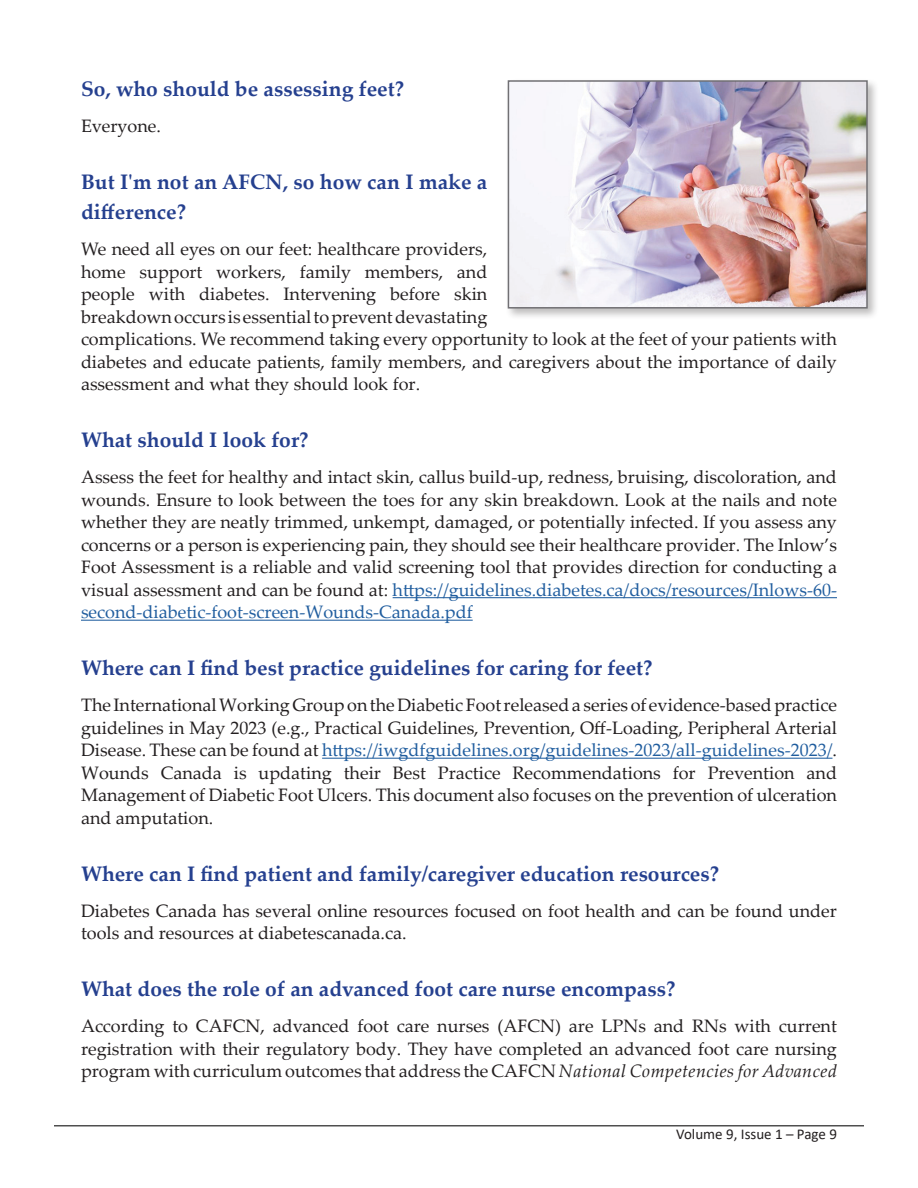
<style>
.page{position:relative;width:918px;height:1188px;background:#fff}
.page>*{position:absolute;margin:0;border:0;box-sizing:border-box;transform-origin:0 0}
.Blue_Heading{font:700 21px/30px "Palatino Linotype";color:#25408f}
.body{font:18px/22.5px "Palatino Linotype";color:#231f20;text-align:justify}
.t1{font:15px "Calibri";color:#231f20}
.s1{color:#215e9f}
.s2{font-style:italic}
</style>
<div class="page">
<hr style="left:54px;top:1125px;width:810px;height:1px;background:#4f4f4f">
<hr style="left:393px;top:597px;width:444px;height:1px;background:#215e9f">
<hr style="left:81px;top:620px;width:392px;height:1px;background:#215e9f">
<hr style="left:322px;top:758px;width:510px;height:1px;background:#215e9f">
<div style="left:505px;top:78px;width:375px;height:242px;background:#231f20;opacity:.3"></div>
<img style="left:511px;top:83px;width:354px;height:223px">
<div style="left:508px;top:80px;width:360px;height:229px;border:2px solid #717074"></div>
<p class="Blue_Heading" style="left:81px;top:73px;width:325px">So, who should be assessing feet?</p>
<p class="body" style="left:81px;top:114px;width:82px">Everyone.</p>
<p class="Blue_Heading" style="left:81px;top:166px;width:408px">But I'm not an AFCN, so how can I make a difference?</p>
<p class="body" style="left:81px;top:237px;width:757px;text-align:left">We need all eyes on our feet: healthcare providers,<br>home support workers, family members, and<br>people with diabetes. Intervening before skin<br>breakdown occurs is essential to prevent devastating<br>complications. We recommend taking every opportunity to look at the feet of your patients with diabetes and educate patients, family members, and caregivers about the importance of daily assessment and what they should look for.</p>
<p class="Blue_Heading" style="left:81px;top:424px;width:229px">What should I look for?</p>
<p class="body" style="left:81px;top:465px;width:758px">Assess the feet for healthy and intact skin, callus build-up, redness, bruising, discoloration, and wounds. Ensure to look between the toes for any skin breakdown. Look at the nails and note whether they are neatly trimmed, unkempt, damaged, or potentially infected. If you assess any concerns or a person is experiencing pain, they should see their healthcare provider. The Inlow’s Foot Assessment is a reliable and valid screening tool that provides direction for conducting a visual assessment and can be found at: <span class="s1">https://guidelines.diabetes.ca/docs/resources/Inlows-60- second-diabetic-foot-screen-Wounds-Canada.pdf</span></p>
<p class="Blue_Heading" style="left:81px;top:652px;width:573px">Where can I find best practice guidelines for caring for feet?</p>
<p class="body" style="left:81px;top:693px;width:758px">The International Working Group on the Diabetic Foot released a series of evidence-based practice guidelines in May 2023 (e.g., Practical Guidelines, Prevention, Off-Loading, Peripheral Arterial Disease. These can be found at <span class="s1">https://iwgdfguidelines.org/guidelines-2023/all-guidelines-2023/</span>.<br>Wounds Canada is updating their Best Practice Recommendations for Prevention and Management of Diabetic Foot Ulcers. This document also focuses on the prevention of ulceration and amputation.</p>
<p class="Blue_Heading" style="left:81px;top:858px;width:640px">Where can I find patient and family/caregiver education resources?</p>
<p class="body" style="left:81px;top:899px;width:758px">Diabetes Canada has several online resources focused on foot health and can be found under tools and resources at diabetescanada.ca.</p>
<p class="Blue_Heading" style="left:81px;top:973px;width:596px">What does the role of an advanced foot care nurse encompass?</p>
<p class="body" style="left:81px;top:1014px;width:758px">According to CAFCN, advanced foot care nurses (AFCN) are LPNs and RNs with current registration with their regulatory body. They have completed an advanced foot care nursing program with curriculum outcomes that address the CAFCN <span class="s2">National Competencies for Advanced</span></p>
<p class="t1" style="left:676px;top:1124px;width:162px">Volume 9, Issue 1 – Page 9</p>
</div>
